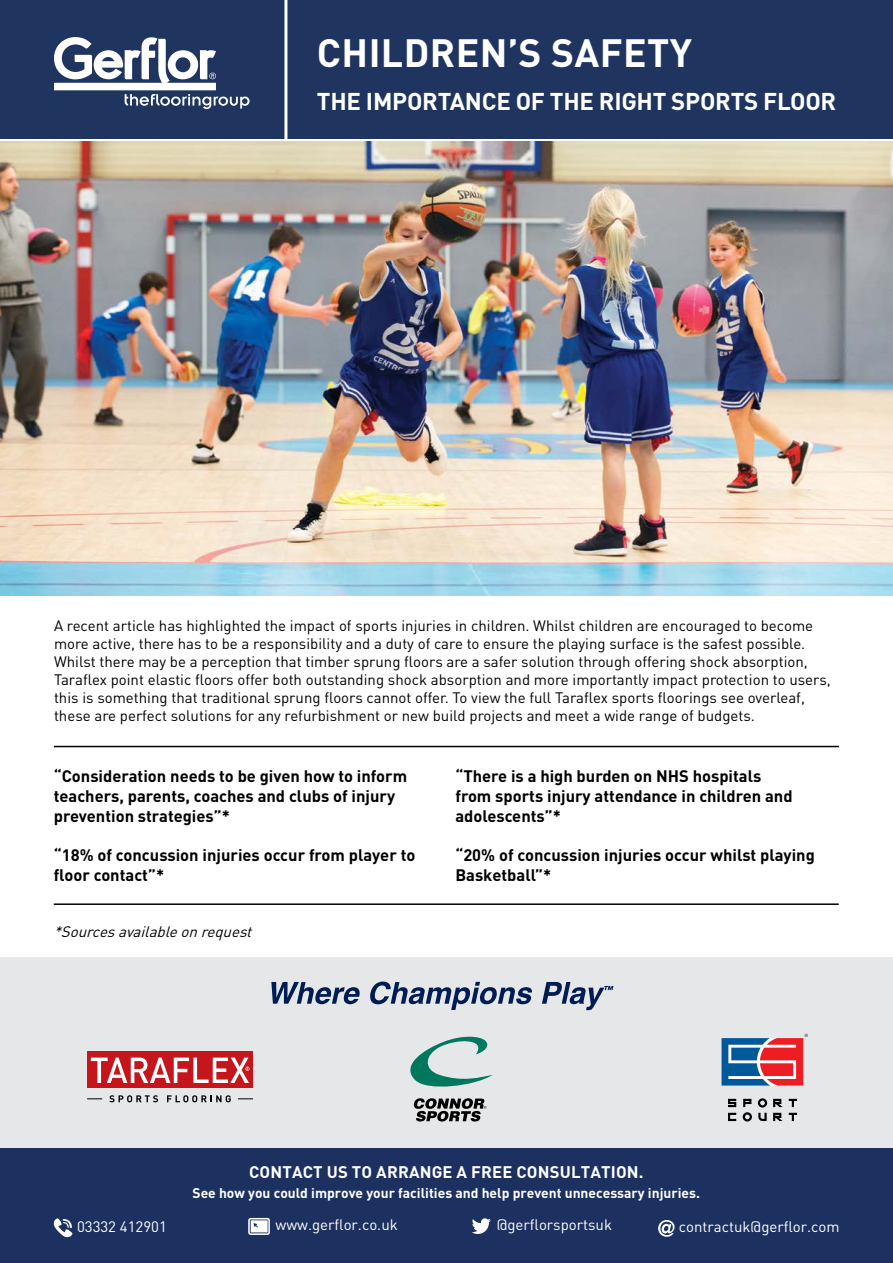
<style>
.page{position:relative;width:893px;height:1263px;background:#fff}
.page>*{position:absolute;margin:0;border:0;box-sizing:border-box;transform-origin:0 0}
.t1{font:700 39px "DIN Pro";letter-spacing:.01em;color:#fff}
.t2{font:700 24px "DIN Pro";letter-spacing:-.01em;color:#fff}
.t3{font:700 16.65px "DIN Pro";letter-spacing:.01em;color:#fff}
.t4{font:700 16.5px/19.8px "DIN Pro";color:#000}
.t5{font:15px/18px "DIN Pro";color:#000}
.t6{font:15px "DIN Pro";color:#fff}
.t7{font:italic 15px "DIN Pro";color:#000}
.t8{font:700 13.8px "DIN Pro";color:#fff}
</style>
<div class="page">
<div style="left:0;top:958px;width:893px;height:195px;background:#e6e7e8"></div>
<div style="left:0;top:0;width:893px;height:138px;background:#1f345e"></div>
<svg style="left:728px;top:1099px;width:8px;height:8px"></svg>
<svg style="left:789px;top:1099px;width:8px;height:8px"></svg>
<svg style="left:758px;top:1098px;width:9px;height:9px"></svg>
<svg style="left:789px;top:1113px;width:8px;height:8px"></svg>
<svg style="left:743px;top:1099px;width:9px;height:22px"></svg>
<svg style="left:758px;top:1113px;width:9px;height:8px"></svg>
<svg style="left:728px;top:1113px;width:8px;height:8px"></svg>
<svg style="left:773px;top:1099px;width:9px;height:8px"></svg>
<svg style="left:773px;top:1113px;width:9px;height:8px"></svg>
<svg style="left:721px;top:1034px;width:87px;height:51px;background:#9d768e"></svg>
<svg style="left:410px;top:1036px;width:82px;height:51px"></svg>
<svg style="left:414px;top:1098px;width:73px;height:23px"></svg>
<svg style="left:271px;top:982px;width:89px;height:22px"></svg>
<svg style="left:370px;top:981px;width:162px;height:29px"></svg>
<svg style="left:542px;top:982px;width:71px;height:28px"></svg>
<div style="left:0;top:1148px;width:893px;height:115px;background:#1d3161"></div>
<svg style="left:658px;top:1220px;width:16px;height:17px"></svg>
<svg style="left:248px;top:1218px;width:22px;height:17px"></svg>
<svg style="left:472px;top:1218px;width:19px;height:16px"></svg>
<svg style="left:54px;top:1218px;width:18px;height:19px"></svg>
<hr style="left:284px;top:0;width:3px;height:169px;background:#fff">
<img style="left:0;top:142px;width:893px;height:453px">
<hr style="left:54px;top:746px;width:785px;height:1px;background:#000">
<hr style="left:54px;top:903px;width:785px;height:2px;background:#000">
<svg style="left:54px;top:37px;width:196px;height:72px"></svg>
<div style="left:87px;top:1052px;width:166px;height:36px;background:#c4161c"></div>
<svg style="left:91px;top:1057px;width:159px;height:26px"></svg>
<svg style="left:109px;top:1095px;width:49px;height:7px"></svg>
<svg style="left:167px;top:1095px;width:64px;height:7px"></svg>
<svg style="left:238px;top:1098px;width:15px;height:1px"></svg>
<svg style="left:87px;top:1098px;width:15px;height:1px"></svg>
<h1 class="t1" style="left:317px;top:26px;width:377px">CHILDREN’S SAFETY</h1>
<h2 class="t2" style="left:317px;top:85px;width:521px">THE IMPORTANCE OF THE RIGHT SPORTS FLOOR</h2>
<p class="t5" style="left:54px;top:616px;width:778px">A recent article has highlighted the impact of sports injuries in children. Whilst children are encouraged to become more active, there has to be a responsibility and a duty of care to ensure the playing surface is the safest possible.<br>Whilst there may be a perception that timber sprung floors are a safer solution through offering shock absorption, Taraflex point elastic floors offer both outstanding shock absorption and more importantly impact protection to users, this is something that traditional sprung floors cannot offer. To view the full Taraflex sports floorings see overleaf, these are perfect solutions for any refurbishment or new build projects and meet a wide range of budgets.</p>
<p class="t4" style="left:54px;top:765px;width:355px">“Consideration needs to be given how to inform teachers, parents, coaches and clubs of injury prevention strategies”*</p>
<p class="t4" style="left:54px;top:845px;width:363px">“18% of concussion injuries occur from player to floor contact”*</p>
<p class="t7" style="left:54px;top:921px;width:204px">*Sourcesavailableonrequest</p>
<p class="t4" style="left:455px;top:765px;width:339px">“There is a high burden on NHS hospitals from sports injury attendance in children and adolescents”*</p>
<p class="t4" style="left:455px;top:845px;width:361px">“20% of concussion injuries occur whilst playing<br>Basketball”*</p>
<p class="t3" style="left:249px;top:1161px;width:396px">CONTACT US TO ARRANGE A FREE CONSULTATION.</p>
<p class="t8" style="left:193px;top:1183px;width:509px">See how you could improve your facilities and help prevent unnecessary injuries.</p>
<p class="t6" style="left:77px;top:1217px;width:91px">03332 412901</p>
<p class="t6" style="left:275px;top:1214px;width:124px">www.gerflor.co.uk</p>
<p class="t6" style="left:497px;top:1214px;width:117px">@gerflorsportsuk</p>
<p class="t6" style="left:679px;top:1216px;width:162px">contractuk@gerflor.com</p>
</div>
